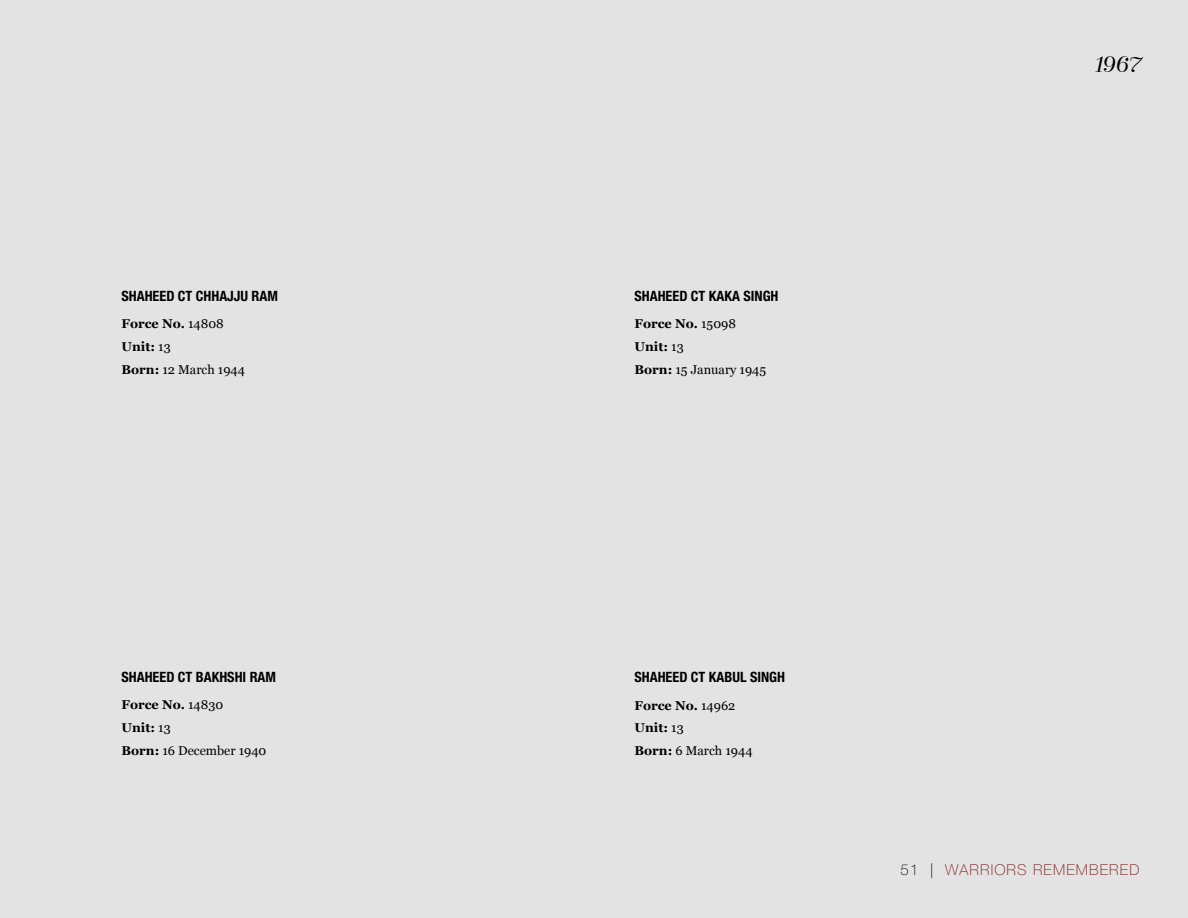
<style>
.page{position:relative;width:1188px;height:918px;background:#e3e3e3}
.page>*{position:absolute;margin:0;border:0;box-sizing:border-box;transform-origin:0 0}
.t1{font:24px "Bellevue";color:#000}
.t2{font:100 15px "Helvetica Neue LT Std";letter-spacing:.075em;color:#7e1f1b}
.t3{font:700 condensed 14.25px "Helvetica Neue LT Std";color:#000}
.t4{font:12.75px/22.8px "Georgia";color:#000}
.t5{font:700 12.75px/22.8px "Georgia";color:#000}
.s1{font-weight:400}
.s2{font-weight:700}
.s3{color:#000}
</style>
<div class="page">
<p class="t3" style="left:122px;top:287px;width:158px">SHAHEED CT CHHAJJU RAM</p>
<p class="t5" style="left:122px;top:312px;width:125px">Force No. <span class="s1">14808<br></span>Unit: <span class="s1">13<br></span>Born: <span class="s1">12 March 1944</span></p>
<p class="t3" style="left:122px;top:668px;width:156px">SHAHEED CT BAKHSHI RAM</p>
<p class="t4" style="left:122px;top:694px;width:146px"><span class="s2">Force No.</span> 14830<br><span class="s2">Unit:</span> 13<br><span class="s2">Born:</span> 16 December 1940</p>
<p class="t3" style="left:634px;top:287px;width:146px">SHAHEED CT KAKA SINGH</p>
<p class="t4" style="left:634px;top:313px;width:133px"><span class="s2">Force No.</span> 15098<br><span class="s2">Unit:</span> 13<br><span class="s2">Born:</span> 15 January 1945</p>
<h1 class="t1" style="left:1091px;top:50px;width:50px">1967</h1>
<p class="t3" style="left:634px;top:669px;width:152px">SHAHEED CT KABUL SINGH</p>
<p class="t5" style="left:634px;top:694px;width:120px">Force No. <span class="s1">14962<br></span>Unit: <span class="s1">13<br></span>Born: <span class="s1">6 March 1944</span></p>
<p class="t2" style="left:901px;top:861px;width:240px"><span class="s3">51 |</span> WARRIORS REMEMBERED</p>
</div>
